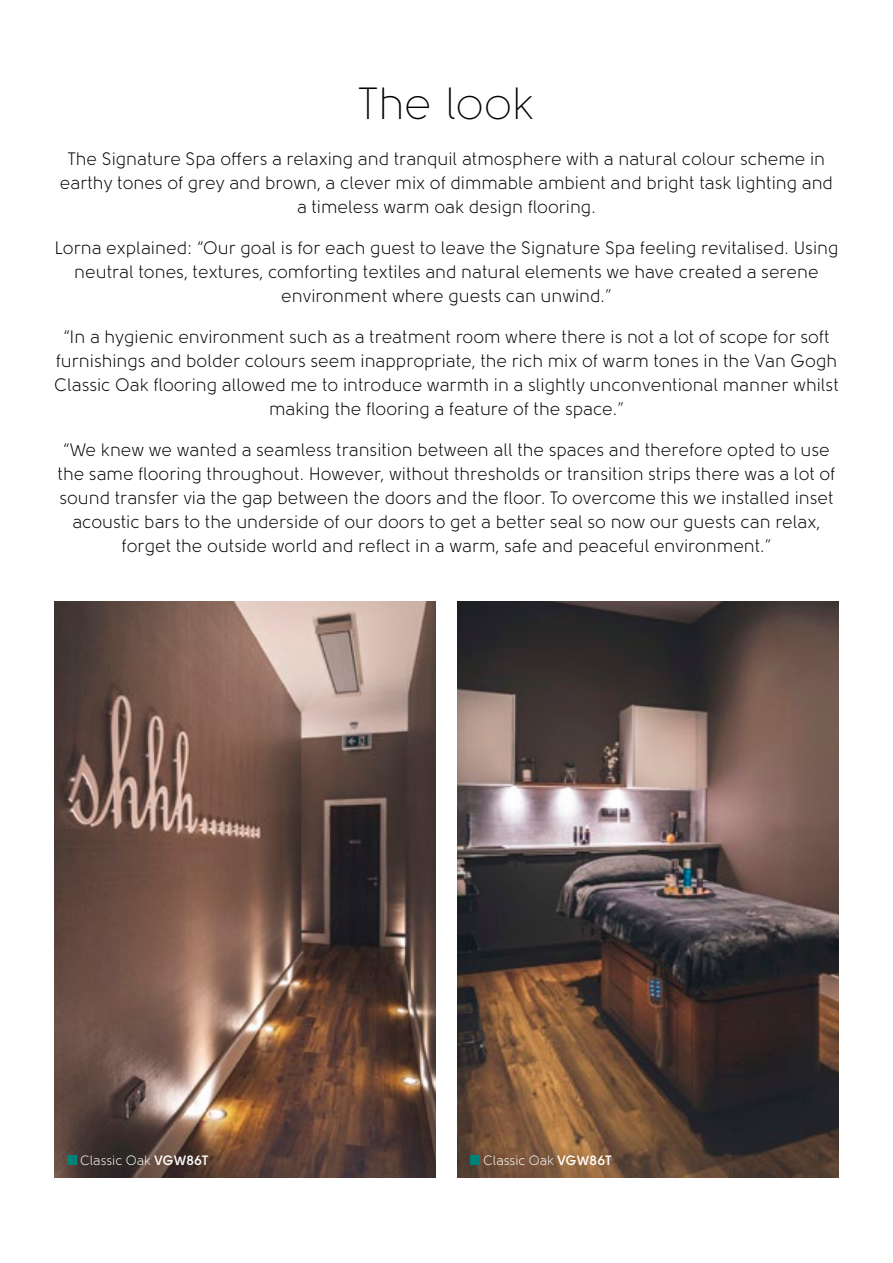
<style>
.page{position:relative;width:893px;height:1263px;background:#fff}
.page>*{position:absolute;margin:0;border:0;box-sizing:border-box;transform-origin:0 0}
.t1{font:300 45px "Solomon";letter-spacing:-.005em;color:#000}
.t2{font:18px/24px "Solomon";color:#000;text-align:center}
.t3{font:13.5px "Solomon";color:#fff}
.s1{font-weight:700}
</style>
<div class="page">
<img style="left:54px;top:602px;width:382px;height:576px">
<div style="left:67px;top:1155px;width:10px;height:10px;background:#008278"></div>
<img style="left:457px;top:602px;width:382px;height:576px">
<div style="left:470px;top:1155px;width:10px;height:10px;background:#008278"></div>
<p class="t1" style="left:358px;top:80px;width:178px">The look</p>
<p class="t2" style="left:60px;top:147px;width:775px">The Signature Spa offers a relaxing and tranquil atmosphere with a natural colour scheme in earthy tones of grey and brown, a clever mix of dimmable ambient and bright task lighting and a timeless warm oak design flooring.</p>
<p class="t2" style="left:54px;top:236px;width:786px">Lorna explained: “Our goal is for each guest to leave the Signature Spa feeling revitalised. Using neutral tones, textures, comforting textiles and natural elements we have created a serene environment where guests can unwind.”</p>
<p class="t2" style="left:54px;top:325px;width:786px">“In a hygienic environment such as a treatment room where there is not a lot of scope for soft furnishings and bolder colours seem inappropriate, the rich mix of warm tones in the Van Gogh Classic Oak flooring allowed me to introduce warmth in a slightly unconventional manner whilst making the flooring a feature of the space.”</p>
<p class="t2" style="left:58px;top:438px;width:779px">“We knew we wanted a seamless transition between all the spaces and therefore opted to use the same flooring throughout. However, without thresholds or transition strips there was a lot of sound transfer via the gap between the doors and the floor. To overcome this we installed inset acoustic bars to the underside of our doors to get a better seal so now our guests can relax, forget the outside world and reflect in a warm, safe and peaceful environment.”</p>
<p class="t3" style="left:80px;top:1153px;width:130px">Classic Oak <span class="s1">VGW86T</span></p>
<p class="t3" style="left:483px;top:1153px;width:130px">Classic Oak <span class="s1">VGW86T</span></p>
</div>
